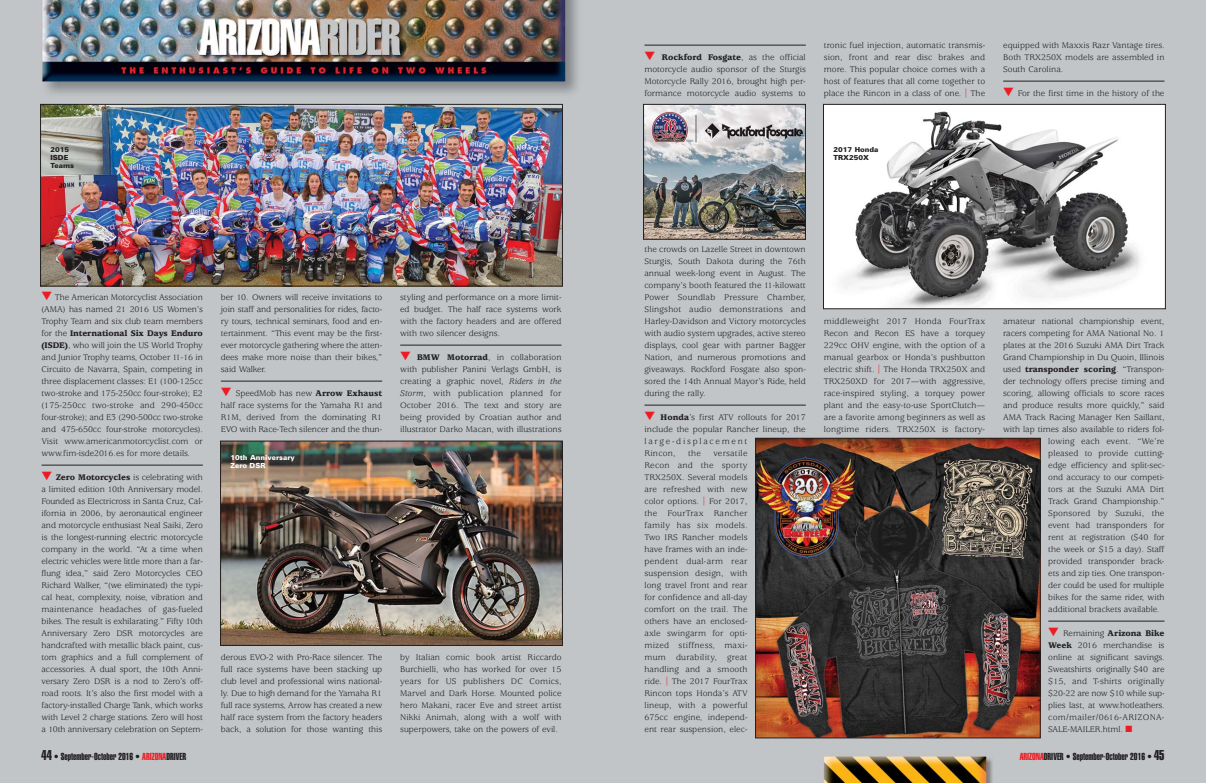
<style>
.page{position:relative;width:1206px;height:783px;background:#fff}
.page>*{position:absolute;margin:0;border:0;box-sizing:border-box;transform-origin:0 0}
.t1{font:10px "Helvetica Extra Compressed";color:#231f20}
.t2{font:9px/12px "Usherwood";letter-spacing:-.005em;color:#231f20;text-align:justify}
.t3{font:9px "Usherwood";letter-spacing:.015em;color:#231f20}
.t4{font:900 9px "Usherwood";color:#231f20}
.t5{font:900 7px/8px "Univers";color:#231f20}
.t6{font:900 7px/8px "Univers";color:#fff}
.s1{color:#ed1c24}
.s2{font-weight:900}
.s3{font-style:italic}
.s4{font-weight:400}
.s5{font-size:14px}
</style>
<div class="page">
<img style="left:0;top:0;width:603px;height:783px">
<div style="left:603px;top:0;width:603px;height:783px;background:#c2c4c6"></div>
<hr style="left:42px;top:465px;width:161px;height:1px;background:#231f20">
<hr style="left:221px;top:381px;width:161px;height:1px;background:#231f20">
<hr style="left:400px;top:345px;width:162px;height:1px;background:#231f20">
<img style="left:42px;top:106px;width:518px;height:178px">
<div style="left:40px;top:104px;width:522px;height:182px;border:1px solid #231f20"></div>
<img style="left:223px;top:443px;width:337px;height:201px">
<div style="left:221px;top:441px;width:341px;height:205px;border:1px solid #231f20"></div>
<hr style="left:644px;top:45px;width:162px;height:1px;background:#231f20">
<hr style="left:644px;top:405px;width:162px;height:1px;background:#231f20">
<hr style="left:1003px;top:81px;width:161px;height:1px;background:#231f20">
<hr style="left:1048px;top:621px;width:117px;height:1px;background:#231f20">
<img style="left:825px;top:106px;width:338px;height:201px">
<div style="left:823px;top:104px;width:342px;height:205px;border:1px solid #231f20"></div>
<img style="left:645px;top:106px;width:158px;height:131px">
<div style="left:643px;top:104px;width:162px;height:135px;border:1px solid #231f20"></div>
<img style="left:757px;top:440px;width:281px;height:296px">
<div style="left:755px;top:438px;width:285px;height:300px;border:1px solid #231f20"></div>
<p class="t2" style="left:644px;top:52px;width:163px"><span class="s1">▼</span> <span class="s2">Rockford Fosgate</span>, as the official motorcycle audio sponsor of the Sturgis Motorcycle Rally 2016, brought high per&shy;formance motorcycle audio systems to</p>
<p class="t2" style="left:824px;top:40px;width:163px">tronic fuel injection, automatic transmis&shy;sion, front and rear disc brakes and more. This popular choice comes with a host of features that all come together to place the Rincon in a class of one. <span class="s1">|</span> The</p>
<p class="t2" style="left:1003px;top:40px;width:163px">equipped with Max xis Razr Vantage tires.<br>Both TRX250X models are assembled in South Carolina.</p>
<p class="t2" style="left:1003px;top:88px;width:163px"><span class="s1">▼</span> For the first time in the history of the</p>
<p class="t5" style="left:50px;top:146px;width:25px">2015<br>ISDE<br>Teams</p>
<p class="t5" style="left:833px;top:146px;width:46px">2017 Honda<br>TRX250X</p>
<p class="t2" style="left:42px;top:292px;width:163px"><span class="s1">▼</span> The American Motorcyclist Associ a tion (AMA) has named 21 2016 US Women’s Trophy Team and six club team members for the <span class="s2">International Six Days Enduro (ISDE)</span>, who will join the US World Trophy and Junior Trophy teams, October 11-16 in Cir cuito de Navarra, Spain, competing in three displacement classes: E1 (100-125cc two-stroke and 175-250cc four-stroke); E2 (175-250cc two-stroke and 290-450cc four-stroke); and E3 (290-500cc two-stroke and 475-650cc four-stroke motorcycles).<br>Visit www.americanmotorcyclist.com or www.fim-isde2016.es for more details.</p>
<p class="t2" style="left:42px;top:472px;width:163px"><span class="s1">▼</span> <span class="s2">Zero Motor cycles</span> is celebrating with a limited edition 10th Anniversary model.<br>Founded as Electricross in Santa Cruz, Cal - i fornia in 2006, by aeronautical engineer and motorcycle enthusiast Neal Saiki, Zero is the longest-running electric motorcycle company in the world. “At a time when electric vehicles were little more than a far&shy;flung idea,” said Zero Motorcycles CEO Richard Walker, “(we eliminated) the typi&shy;cal heat, complexity, noise, vibration and maintenance head aches of gas-fueled bikes. The result is ex hil arating.” Fifty 10th Anniversary Zero DSR motorcycles are handcrafted with metallic black paint, cus&shy;tom graphics and a full complement of accessories. A dual sport, the 10th Anni - versary Zero DSR is a nod to Zero’s off&shy;road roots. It’s also the first model with a factory-installed Charge Tank, which works with Level 2 charge stations. Zero will host a 10th anniversary celebration on Sep tem -</p>
<p class="t2" style="left:221px;top:292px;width:163px">ber 10. Owners will receive invitations to join staff and personalities for rides, facto&shy;ry tours, technical seminars, food and en - ter tainment. “This event may be the first&shy;ever motorcycle gathering where the atten&shy;dees make more noise than their bikes,” said Walker.</p>
<p class="t2" style="left:221px;top:388px;width:163px"><span class="s1">▼</span> SpeedMob has new <span class="s2">Arrow Ex haust </span>half race systems for the Yamaha R1 and R1M, derived from the dominating R1<br>EVO with Race-Tech silencer and the thun-</p>
<p class="t6" style="left:230px;top:454px;width:66px">10th Anniversary<br>Zero DSR</p>
<p class="t2" style="left:221px;top:652px;width:163px">derous EVO-2 with Pro-Race silencer. The full race systems have been stacking up club level and professional wins national&shy;ly. Due to high demand for the Yamaha R1 full race systems, Arrow has created a new half race system from the factory headers back, a solution for those wanting this</p>
<p class="t2" style="left:400px;top:292px;width:163px">styling and performance on a more limit&shy;ed budget. The half race sys tems work with the factory headers and are offered with two silencer designs.</p>
<p class="t2" style="left:400px;top:352px;width:163px"><span class="s1">▼</span> <span class="s2">BMW Motorrad</span>, in collaboration with publisher Panini Verlags GmbH, is creating a graphic novel, <span class="s3">Riders in the Storm</span>, with publication planned for October 2016. The text and story are being provided by Croatian author and illustrator Darko Macan, with illustrations</p>
<p class="t2" style="left:400px;top:652px;width:163px">by Italian comic book artist Riccardo Burchielli, who has worked for over 15 years for US publishers DC Comics, Marvel and Dark Horse. Mounted police hero Makani, racer Eve and street artist Nikki Animah, along with a wolf with superpowers, take on the powers of evil.</p>
<p class="t2" style="left:644px;top:244px;width:163px">the crowds on Lazelle Street in downtown Sturgis, South Dakota during the 76th annual week-long event in August. The company’s booth featured the 11-kilowatt Power Soundlab Pressure Chamber, Slingshot audio demonstrations and Harley-Davidson and Victory motorcycles with audio system upgrades, active stereo displays, cool gear with partner Bagger Nation, and numerous promotions and giveaways. Rockford Fosgate also spon&shy;sored the 14th Annual Mayor’s Ride, held during the rally.</p>
<p class="t2" style="left:644px;top:412px;width:163px;text-align:left"><span class="s1">▼</span> <span class="s2">Honda</span>’s first ATV rollouts for 2017 include the popular Rancher lineup, the large-displacement<br>Rincon,</p>
<p class="t2" style="left:644px;top:448px;width:105px;text-indent:69px">versatile Recon and the sporty TRX250X. Several models are refreshed with new color options. <span class="s1">|</span> For 2017, the Four Trax Rancher family has six models.<br>Two IRS Rancher models have frames with an inde&shy;pendent dual-arm rear suspension design, with long travel front and rear for confidence and all-day comfort on the trail. The others have an enclosed&shy;axle swingarm for opti&shy;mized stiffness, maxi&shy;mum durability, great handling and a smooth ride. <span class="s1">|</span> The 2017 FourTrax Rincon tops Honda’s ATV lineup, with a powerful 675cc engine, independ&shy;ent rear suspension, elec-</p>
<p class="t2" style="left:688px;top:448px;width:14px">the</p>
<p class="t2" style="left:824px;top:316px;width:163px">middle weight 2017 Honda FourTrax Recon and Recon ES have a torquey 229cc OHV engine, with the option of a manual gearbox or Honda’s pushbutton electric shift. <span class="s1">|</span> The Honda TRX250X and TRX250XD for 2017—with aggressive, race-inspired styling, a torquey power plant and the easy-to-use SportClutch— are a favorite among be ginners as well as longtime riders. TRX250X is factory-</p>
<p class="t2" style="left:1003px;top:316px;width:163px">amateur national championship event,</p>
<p class="t2" style="left:1003px;top:328px;width:163px">racers competing for AMA National No. 1</p>
<p class="t2" style="left:1003px;top:340px;width:163px">plates at the 2016 Suzuki AMA Dirt Track</p>
<p class="t2" style="left:1003px;top:352px;width:163px">Grand Championship in Du Quoin, Illinois</p>
<p class="t4" style="left:1003px;top:366px;width:163px"><span class="s4">used</span> transponder scoring<span class="s4">. “Trans pon -</span></p>
<p class="t2" style="left:1003px;top:376px;width:163px">der technology offers precise timing and</p>
<p class="t2" style="left:1003px;top:388px;width:163px">scoring, allowing officials to score races</p>
<p class="t2" style="left:1003px;top:400px;width:163px">and produce results more quickly,” said</p>
<p class="t2" style="left:1003px;top:412px;width:163px">AMA Track Racing Manager Ken Saillant,</p>
<p class="t2" style="left:1003px;top:424px;width:163px">with lap times also available to riders fol-</p>
<p class="t3" style="left:1048px;top:438px;width:118px">lowing each event. “We’re</p>
<p class="t2" style="left:1048px;top:448px;width:118px">pleased to provide cutting-</p>
<p class="t2" style="left:1048px;top:460px;width:118px">edge efficiency and split-sec-</p>
<p class="t2" style="left:1048px;top:472px;width:118px">ond accuracy to our competi-</p>
<p class="t2" style="left:1048px;top:484px;width:118px">tors at the Suzuki AMA Dirt</p>
<p class="t2" style="left:1048px;top:496px;width:118px">Track Grand Cham pion ship.”</p>
<p class="t3" style="left:1048px;top:510px;width:118px">Sponsored by Suzuki, the</p>
<p class="t2" style="left:1048px;top:520px;width:118px">event had transponders for</p>
<p class="t2" style="left:1048px;top:532px;width:118px">rent at registration ($40 for</p>
<p class="t2" style="left:1048px;top:544px;width:118px">the week or $15 a day). Staff</p>
<p class="t2" style="left:1048px;top:556px;width:118px">provided transponder brack -</p>
<p class="t2" style="left:1048px;top:568px;width:118px">ets and zip ties. One transpon-</p>
<p class="t2" style="left:1048px;top:580px;width:118px">der could be used for multiple</p>
<p class="t2" style="left:1048px;top:592px;width:118px">bikes for the same rider, with</p>
<p class="t2" style="left:1048px;top:604px;width:113px">additional brackets available.</p>
<p class="t2" style="left:1048px;top:628px;width:118px"><span class="s1">▼</span> Remaining <span class="s2">Arizona Bike Week</span> 2016 merchandise is online at significant savings.<br>Sweat shirts originally $40 are $15, and T-shirts originally $20-22 are now $10 while sup&shy;plies last, at www.hotleathers . com/mailer/0616-ARIZONA-SALE-MAILER.html. <span class="s1">■</span></p>
<p class="t1" style="left:41px;top:753px;width:146px"><span class="s5">44</span> • September-October 2016 • <span class="s1">ARIZONA</span>DRIVER</p>
<p class="t1" style="left:1020px;top:753px;width:146px"><span class="s1">ARIZONA</span>DRIVER • September-October 2016 • <span class="s5">45</span></p>
</div>
